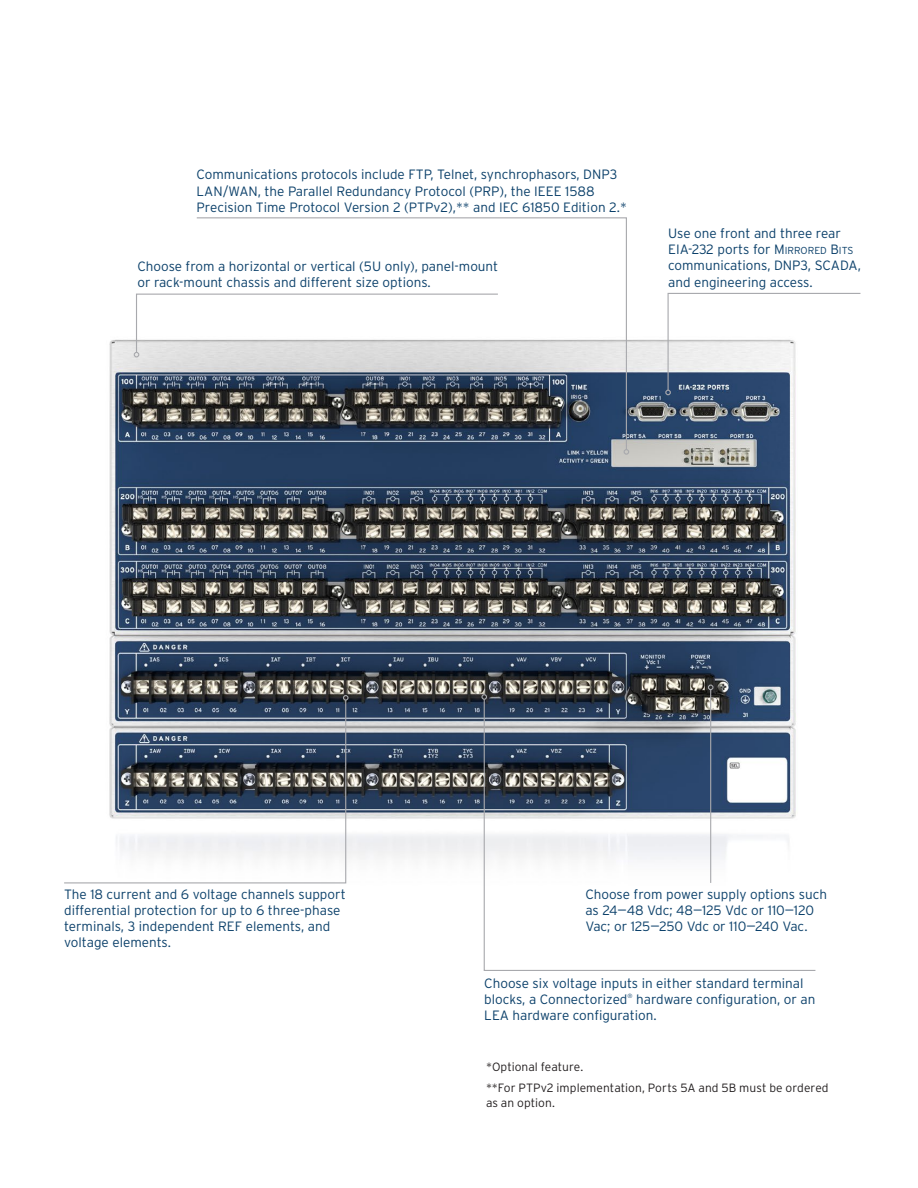
<style>
.page{position:relative;width:918px;height:1188px;background:#fff}
.page>*{position:absolute;margin:0;border:0;box-sizing:border-box;transform-origin:0 0}
.Captions_Callouts{font:300 13.5px/16.2px "Interstate Poly";color:#0b406a}
.Notes{font:300 12px/15px "Interstate Poly";letter-spacing:.005em;color:#231f20}
.Captions_Callouts-2{font:300 6.15px "Interstate Poly";color:#0b406a}
.s1{font-style:inherit}
.s2{font-size:10.2px}
</style>
<div class="page">
<img style="left:109px;top:339px;width:687px;height:520px">
<hr style="left:710px;top:690px;width:1px;height:193px;background:#a8a9ad">
<svg style="left:708px;top:685px;width:6px;height:5px"></svg>
<svg style="left:483px;top:698px;width:333px;height:273px"></svg>
<svg style="left:481px;top:694px;width:6px;height:6px"></svg>
<svg style="left:134px;top:293px;width:62px;height:64px"></svg>
<svg style="left:196px;top:217px;width:432px;height:234px"></svg>
<svg style="left:624px;top:449px;width:5px;height:6px"></svg>
<svg style="left:64px;top:699px;width:283px;height:185px"></svg>
<svg style="left:343px;top:695px;width:6px;height:6px"></svg>
<svg style="left:665px;top:292px;width:196px;height:103px"></svg>
<p class="Captions_Callouts" style="left:197px;top:166px;width:432px">Communications protocols include FTP, Telnet, synchrophasors, DNP3<br>LAN/WAN, the Parallel Redundancy Protocol (PRP), the IEEE 1588<br>Precision Time Protocol Version 2 (PTPv2),** and IEC 61850 Edition 2.*</p>
<p class="Captions_Callouts" style="left:137px;top:258px;width:362px">Choose from a horizontal or vertical (5U only), panel-mount or rack-mount chassis and different size options.</p>
<p class="Captions_Callouts" style="left:668px;top:224px;width:194px">Use one front and three rear<br>EIA-232 ports for <span class="s1">M</span><span class="s2">IRRORED</span> <span class="s1">B</span><span class="s2">ITS </span>communications, DNP3, SCADA, and engineering access.</p>
<p class="Captions_Callouts" style="left:64px;top:885px;width:283px">The 18 current and 6 voltage channels support differential protection for up to 6 three-phase terminals, 3 independent REF elements, and voltage elements.</p>
<p class="Captions_Callouts" style="left:585px;top:885px;width:243px">Choose from power supply options such as 24–48 Vdc; 48–125 Vdc or 110–120<br>Vac; or 125–250 Vdc or 110–240 Vac.</p>
<p class="Captions_Callouts" style="left:484px;top:974px;width:321px">Choose six voltage inputs in either standard terminal blocks, a Connectorized</p>
<p class="Captions_Callouts-2" style="left:628px;top:991px;width:7px">®</p>
<p class="Captions_Callouts" style="left:484px;top:990px;width:333px;text-indent:152px">hardware configuration, or an<br>LEA hardware configuration.</p>
<p class="Notes" style="left:486px;top:1059px;width:99px">*Optional feature.</p>
<p class="Notes" style="left:486px;top:1080px;width:344px">**For PTPv2 implementation, Ports 5A and 5B must be ordered as an option.</p>
</div>
